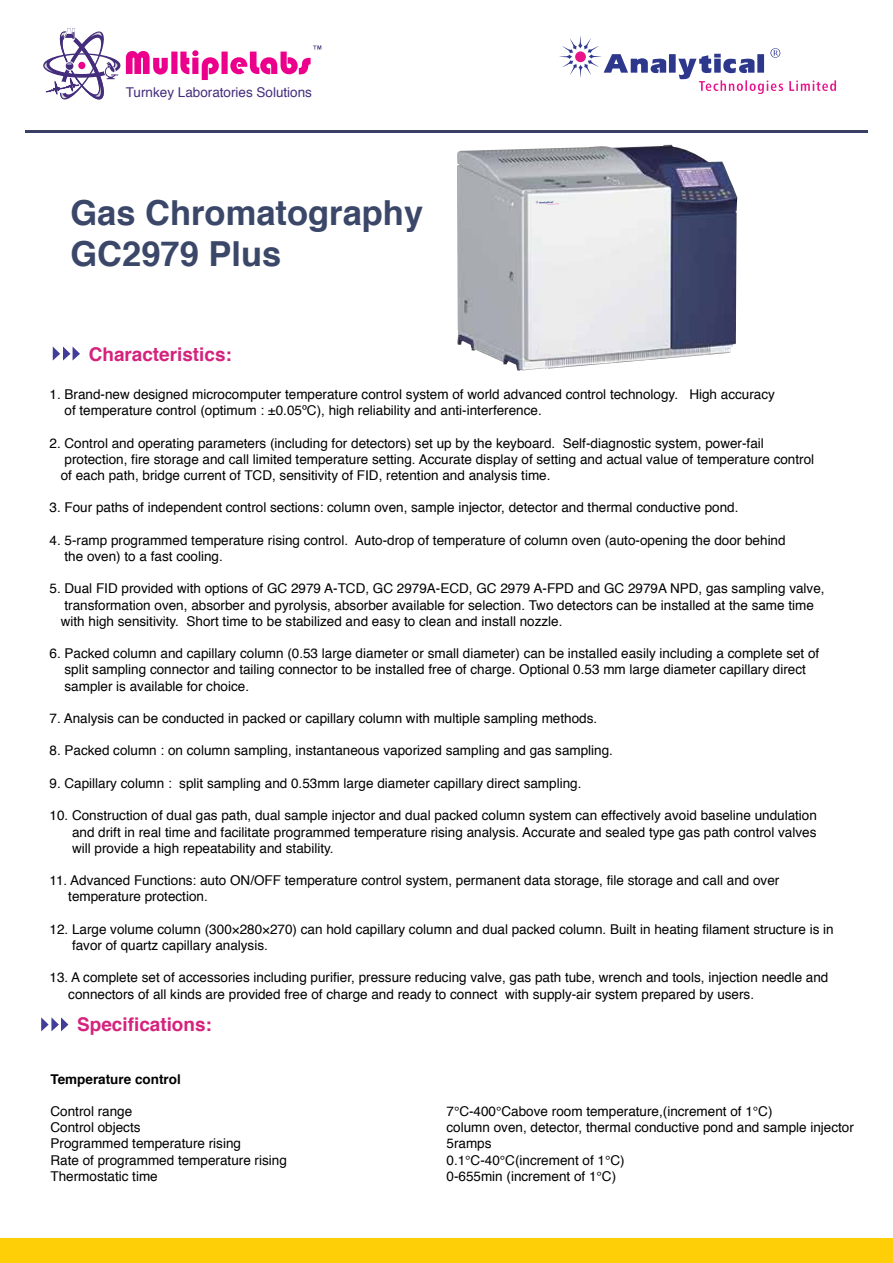
<style>
.page{position:relative;width:893px;height:1263px;background:#fff}
.page>*{position:absolute;margin:0;border:0;box-sizing:border-box;transform-origin:0 0}
.t1{font:700 34.5px/41.4px "Helvetica";color:#3b4769}
.t2{font:700 18.9px "Helvetica";color:#d5227c}
.t3{font:13.5px/16.2px "Helvetica";color:#000}
.t4{font:13.5px "Helvetica";color:#442d7c}
.t5{font:700 13.5px "Helvetica";color:#000}
</style>
<div class="page">
<svg style="left:53px;top:346px;width:27px;height:14px"></svg>
<svg style="left:41px;top:1017px;width:27px;height:14px"></svg>
<div style="left:0;top:1238px;width:893px;height:25px;background:#fece06"></div>
<hr style="left:25px;top:130px;width:842px;height:2px;background:#3a4064">
<svg style="left:789px;top:80px;width:47px;height:11px"></svg>
<svg style="left:559px;top:35px;width:224px;height:59px"></svg>
<div style="left:575px;top:51px;width:11px;height:11px;background:#e8158a;border-radius:50%"></div>
<svg style="left:126px;top:45px;width:195px;height:35px"></svg>
<svg style="left:43px;top:28px;width:77px;height:72px"></svg>
<div style="left:78px;top:62px;width:7px;height:7px;background:#ec008b;border-radius:50%"></div>
<img style="left:457px;top:145px;width:280px;height:225px">
<svg style="left:535px;top:200px;width:25px;height:5px"></svg>
<div style="left:540px;top:341px;width:30px;height:13px;background:#e8e9e8"></div>
<p class="t4" style="left:126px;top:87px;width:188px">Turnkey Laboratories Solutions</p>
<h1 class="t1" style="left:70px;top:195px;width:354px">Gas Chromatography<br>GC2979 Plus</h1>
<h2 class="t2" style="left:89px;top:346px;width:145px">Characteristics:</h2>
<p class="t3" style="left:65px;top:387px;width:712px;text-indent:-15px">1. Brand-new designed microcomputer temperature control system of world advanced control technology. High accuracy of temperature control (optimum : ±0.05ºC), high reliability and anti-interference.</p>
<p class="t3" style="left:61px;top:436px;width:755px;text-indent:-11px">2. Control and operating parameters (including for detectors) set up by the keyboard. Self-diagnostic system, power-fail protection, fire storage and call limited temperature setting. Accurate display of setting and actual value of temperature control of each path, bridge current of TCD, sensitivity of FID, retention and analysis time.</p>
<p class="t3" style="left:50px;top:501px;width:690px">3. Four paths of independent control sections: column oven, sample injector, detector and thermal conductive pond.</p>
<p class="t3" style="left:65px;top:533px;width:723px;text-indent:-15px">4. 5-ramp programmed temperature rising control. Auto-drop of temperature of column oven (auto-opening the door behind the oven) to a fast cooling.</p>
<p class="t3" style="left:61px;top:582px;width:765px;text-indent:-11px">5. Dual FID provided with options of GC 2979 A-TCD, GC 2979A-ECD, GC 2979 A-FPD and GC 2979A NPD, gas sampling valve, transformation oven, absorber and pyrolysis, absorber available for selection. Two detectors can be installed at the same time with high sensitivity. Short time to be stabilized and easy to clean and install nozzle.</p>
<p class="t3" style="left:65px;top:646px;width:756px;text-indent:-15px">6. Packed column and capillary column (0.53 large diameter or small diameter) can be installed easily including a complete set of split sampling connector and tailing connector to be installed free of charge. Optional 0.53 mm large diameter capillary direct sampler is available for choice.</p>
<p class="t3" style="left:50px;top:711px;width:549px">7. Analysis can be conducted in packed or capillary column with multiple sampling methods.</p>
<p class="t3" style="left:50px;top:744px;width:565px">8. Packed column : on column sampling, instantaneous vaporized sampling and gas sampling.</p>
<p class="t3" style="left:50px;top:776px;width:533px">9. Capillary column : split sampling and 0.53mm large diameter capillary direct sampling.</p>
<p class="t3" style="left:72px;top:808px;width:746px;text-align:justify;text-indent:-23px">10. Construction of dual gas path, dual sample injector and dual packed column system can effectively avoid baseline undulation and drift in real time and facilitate programmed temperature rising analysis. Accurate and sealed type gas path control valves will provide a high repeatability and stability.</p>
<p class="t3" style="left:68px;top:873px;width:713px;text-indent:-19px">11. Advanced Functions: auto ON/OFF temperature control system, permanent data storage, file storage and call and over temperature protection.</p>
<p class="t3" style="left:72px;top:922px;width:763px;text-indent:-23px">12. Large volume column (300×280×270) can hold capillary column and dual packed column. Built in heating filament structure is in favor of quartz capillary analysis.</p>
<p class="t3" style="left:68px;top:970px;width:762px;text-indent:-19px">13. A complete set of accessories including purifier, pressure reducing valve, gas path tube, wrench and tools, injection needle and connectors of all kinds are provided free of charge and ready to connect with supply-air system prepared by users.</p>
<h2 class="t2" style="left:77px;top:1017px;width:136px">Specifications:</h2>
<p class="t5" style="left:50px;top:1073px;width:132px">Temperature control</p>
<p class="t3" style="left:50px;top:1104px;width:238px">Control range<br>Control objects<br>Programmed temperature rising<br>Rate of programmed temperature rising<br>Thermostatic time</p>
<p class="t3" style="left:446px;top:1104px;width:409px">7°C-400°Cabove room temperature,(increment of 1°C)<br>column oven, detector, thermal conductive pond and sample injector 5ramps<br>0.1°C-40°C(increment of 1°C)<br>0-655min (increment of 1°C)</p>
</div>
